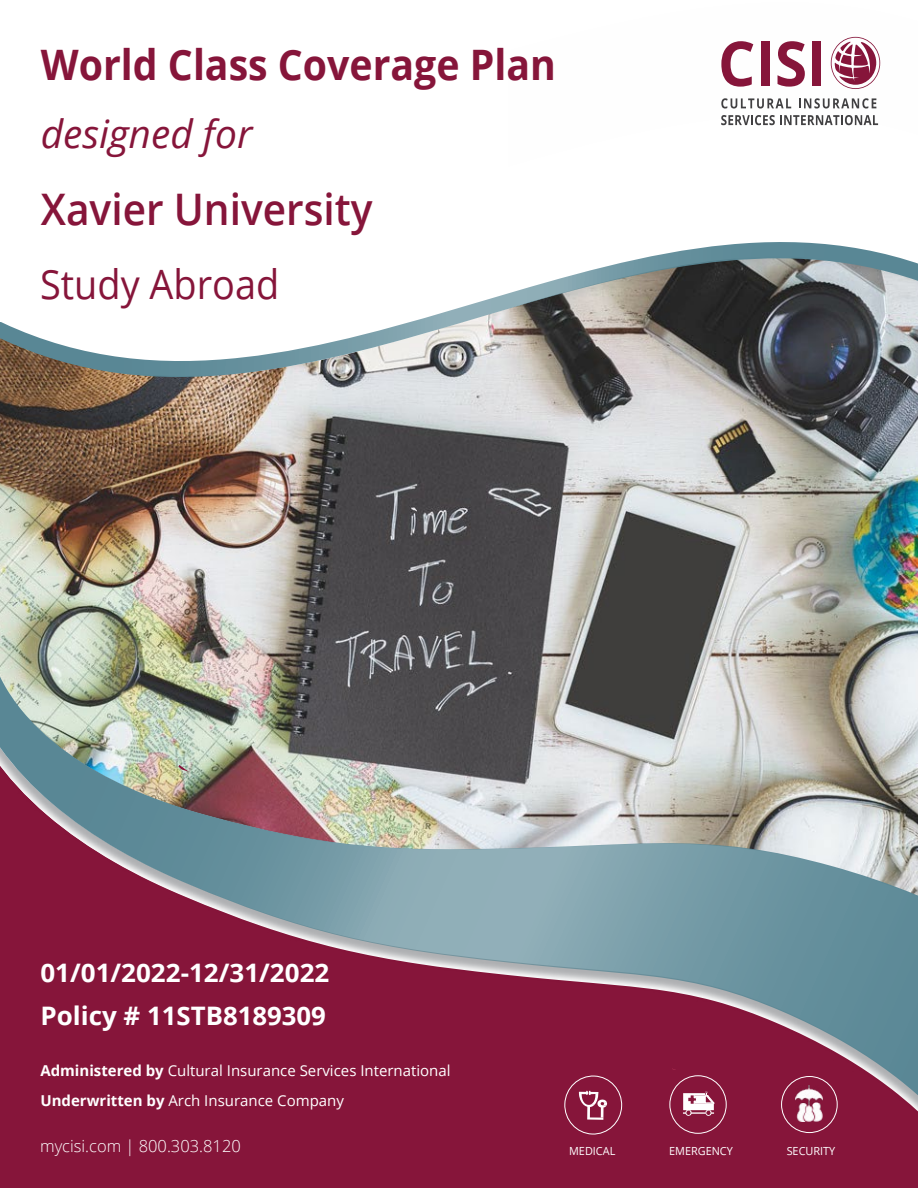
<style>
.page{position:relative;width:918px;height:1188px;background:#fff}
.page>*{position:absolute;margin:0;border:0;box-sizing:border-box;transform-origin:0 0}
.t1{font:600 43.5px "Open Sans";color:#86153a;scale:.93 1}
.t2{font:700 42px "Open Sans";color:#86153a;scale:.93 1}
.t3{font:40.5px "Open Sans";color:#86153a;scale:.93 1}
.t4{font:italic 39px "Open Sans";color:#86153a}
.t5{font:700 25.5px/43.3px "Open Sans";color:#fff}
.t6{font:300 16.5px "Open Sans";color:#fff}
.t7{font:15px/30px "Open Sans";color:#fff}
.t8{font:11.25px "Open Sans";color:#fff}
.s1{font-weight:700}
</style>
<div class="page">
<img style="left:0;top:488px;width:918px;height:170px">
<div style="left:0;top:1176px;width:918px;height:12px;background:#86153a"></div>
<div style="left:0;top:658px;width:918px;height:518px;background:#86153a"></div>
<svg style="left:0;top:659px;width:918px;height:499px;background:#8a344e"></svg>
<svg style="left:0;top:677px;width:918px;height:418px;background:#8f7481"></svg>
<img style="left:8px;top:488px;width:910px;height:14px">
<img style="left:0;top:36px;width:918px;height:452px">
<div style="left:0;top:54px;width:507px;height:234px;background:#fff"></div>
<svg style="left:831px;top:37px;width:49px;height:52px"></svg>
<svg style="left:721px;top:41px;width:32px;height:46px"></svg>
<div style="left:761px;top:42px;width:9px;height:44px;background:#86153a"></div>
<svg style="left:778px;top:41px;width:27px;height:46px"></svg>
<div style="left:812px;top:42px;width:9px;height:44px;background:#86153a"></div>
<svg style="left:721px;top:98px;width:70px;height:11px"></svg>
<svg style="left:799px;top:98px;width:77px;height:11px"></svg>
<svg style="left:721px;top:115px;width:157px;height:10px"></svg>
<div style="left:0;top:179px;width:16px;height:143px;background:#fff"></div>
<h2 class="t2" style="left:41px;top:35px;width:555px">World Class Coverage Plan</h2>
<h3 class="t4" style="left:41px;top:107px;width:213px">designed for</h3>
<h1 class="t1" style="left:41px;top:179px;width:358px">Xavier University</h1>
<h3 class="t3" style="left:40px;top:257px;width:259px">Study Abroad</h3>
<h3 class="t5" style="left:40px;top:950px;width:291px">01/01/2022-12/31/2022<br>Policy # 11STB8189309</h3>
<p class="t7" style="left:40px;top:1055px;width:412px"><span class="s1">Administered by</span> Cultural Insurance Services International<br><span class="s1">Underwritten by</span> Arch Insurance Company</p>
<p class="t6" style="left:40px;top:1135px;width:202px">mycisi.com | 800.303.8120</p>
<p class="t8" style="left:569px;top:1143px;width:48px">MEDICAL</p>
<p class="t8" style="left:669px;top:1143px;width:65px">EMERGENCY</p>
<p class="t8" style="left:787px;top:1143px;width:50px">SECURITY</p>
</div>
